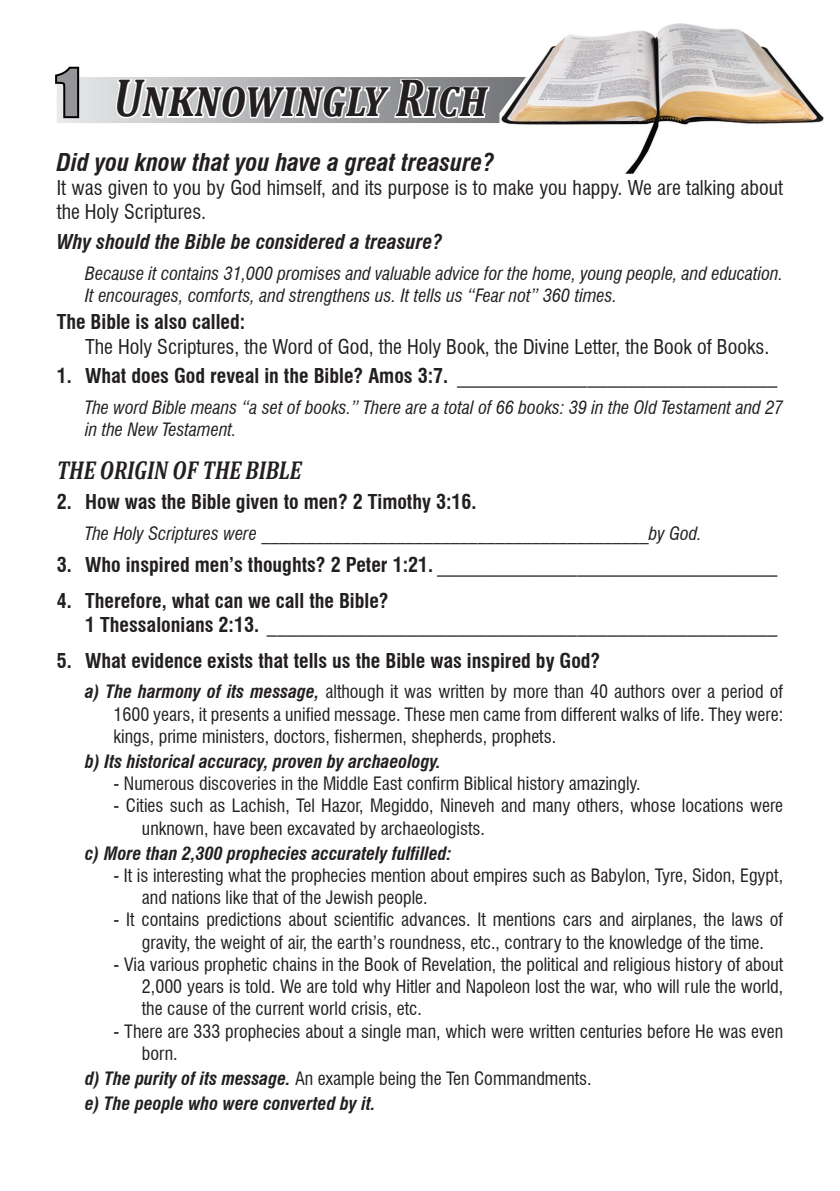
<style>
.page{position:relative;width:840px;height:1191px;background:#fff}
.page>*{position:absolute;margin:0;border:0;box-sizing:border-box;transform-origin:0 0}
.Numero{font:60px "Impact";color:#939598}
.Titulo_Lecc{font:italic 700 54px "Cambria";color:#231f20;scale:.82 1}
.Subtitle{font:italic 700 26px "Cambria";color:#231f20;scale:.8 1}
.Cuerpo_Txt{font:italic 700 condensed 24px "Swiss 721 BT";color:#231f20}
.Pregunta{font:700 condensed 20px/24.2px "Swiss 721 BT";color:#231f20}
.Cuerpo_Txt-2{font:condensed 20px/24.2px "Swiss 721 BT";color:#231f20}
.Pregunta-2{font:italic 700 condensed 20px "Swiss 721 BT";color:#231f20}
.Cuerpo_Txt-3{font:700 condensed 20px "Swiss 721 BT";color:#231f20}
.abc_sub{font:condensed 18px/22.2px "Swiss 721 BT";color:#231f20}
.Respuest{font:italic condensed 18px/22.2px "Swiss 721 BT";color:#231f20}
.abc{font:condensed 18px/22.2px "Swiss 721 BT";color:#231f20;text-align:justify}
.abc-2{font:italic 700 condensed 18px "Swiss 721 BT";color:#231f20}
.s1{font-weight:400}
.s2{font-weight:700;font-style:italic}
</style>
<div class="page">
<svg style="left:55px;top:66px;width:444px;height:57px"></svg>
<img style="left:499px;top:23px;width:325px;height:151px">
<p class="Numero" style="left:57px;top:46px;width:24px">1</p>
<p class="Titulo_Lecc" style="left:113px;top:60px;width:457px">Unknowingly Rich</p>
<p class="Cuerpo_Txt" style="left:57px;top:148px;width:439px">Did you know that you have a great treasure?</p>
<p class="Cuerpo_Txt-2" style="left:57px;top:176px;width:727px">It was given to you by God himself, and its purpose is to make you happy. We are talking about the Holy Scriptures.</p>
<p class="Pregunta-2" style="left:57px;top:230px;width:387px">Why should the Bible be considered a treasure?</p>
<p class="Respuest" style="left:85px;top:262px;width:699px">Because it contains 31,000 promises and valuable advice for the home, young people, and education.<br>It encourages, comforts, and strengthens us. It tells us “Fear not” 360 times.</p>
<p class="Cuerpo_Txt-3" style="left:57px;top:310px;width:190px">The Bible is also called:</p>
<p class="Cuerpo_Txt-2" style="left:85px;top:334px;width:685px">The Holy Scriptures, the Word of God, the Holy Book, the Divine Letter, the Book of Books.</p>
<p class="Pregunta" style="left:57px;top:364px;width:721px">1. What does God reveal in the Bible? Amos 3:7. <span class="s1">________________________________</span></p>
<p class="Respuest" style="left:85px;top:396px;width:699px">The word Bible means “a set of books.” There are a total of 66 books: 39 in the Old Testament and 27 in the New Testament.</p>
<p class="Subtitle" style="left:57px;top:451px;width:307px">THE ORIGIN OF THE BIBLE</p>
<p class="Pregunta" style="left:57px;top:489px;width:421px">2. How was the Bible given to men? 2 Timothy 3:16.</p>
<p class="Respuest" style="left:85px;top:522px;width:618px">The Holy Scriptures were ___________________________________________by God.</p>
<p class="Pregunta" style="left:57px;top:553px;width:721px">3. Who inspired men’s thoughts? 2 Peter 1:21. <span class="s1">__________________________________</span></p>
<p class="Pregunta" style="left:85px;top:588px;width:693px;text-indent:-28px">4. Therefore, what can we call the Bible?<br>1 Thessalonians 2:13. <span class="s1">___________________________________________________</span></p>
<p class="Pregunta" style="left:57px;top:648px;width:545px">5. What evidence exists that tells us the Bible was inspired by God?</p>
<p class="abc" style="left:113px;top:681px;width:670px;text-indent:-28px"><span class="s2">a) The harmony of its message,</span> although it was written by more than 40 authors over a period of 1600 years, it presents a unified message. These men came from different walks of life. They were: kings, prime ministers, doctors, fishermen, shepherds, prophets.</p>
<p class="abc-2" style="left:85px;top:750px;width:357px">b) Its historical accuracy, proven by archaeology.</p>
<p class="abc_sub" style="left:113px;top:772px;width:528px">- Numerous discoveries in the Middle East confirm Biblical history amazingly.</p>
<p class="abc_sub" style="left:142px;top:794px;width:642px;text-indent:-28px">- Cities such as Lachish, Tel Hazor, Megiddo, Nineveh and many others, whose locations were unknown, have been excavated by archaeologists.</p>
<p class="abc-2" style="left:85px;top:842px;width:368px">c) More than 2,300 prophecies accurately fulfilled:</p>
<p class="abc_sub" style="left:142px;top:864px;width:642px;text-indent:-28px">- It is interesting what the prophecies mention about empires such as Babylon, Tyre, Sidon, Egypt, and nations like that of the Jewish people.</p>
<p class="abc_sub" style="left:113px;top:908px;width:670px;text-align:center">- It contains predictions about scientific advances. It mentions cars and airplanes, the laws of gravity, the weight of air, the earth’s roundness, etc., contrary to the knowledge of the time.</p>
<p class="abc_sub" style="left:142px;top:953px;width:642px;text-align:justify;text-indent:-28px">- Via various prophetic chains in the Book of Revelation, the political and religious history of about 2,000 years is told. We are told why Hitler and Napoleon lost the war, who will rule the world, the cause of the current world crisis, etc.</p>
<p class="abc_sub" style="left:142px;top:1020px;width:642px;text-indent:-28px">- There are 333 prophecies about a single man, which were written centuries before He was even born.</p>
<p class="abc" style="left:85px;top:1067px;width:508px"><span class="s2">d) The purity of its message.</span> An example being the Ten Commandments.</p>
<p class="abc-2" style="left:85px;top:1092px;width:292px">e) The people who were converted by it.</p>
</div>
